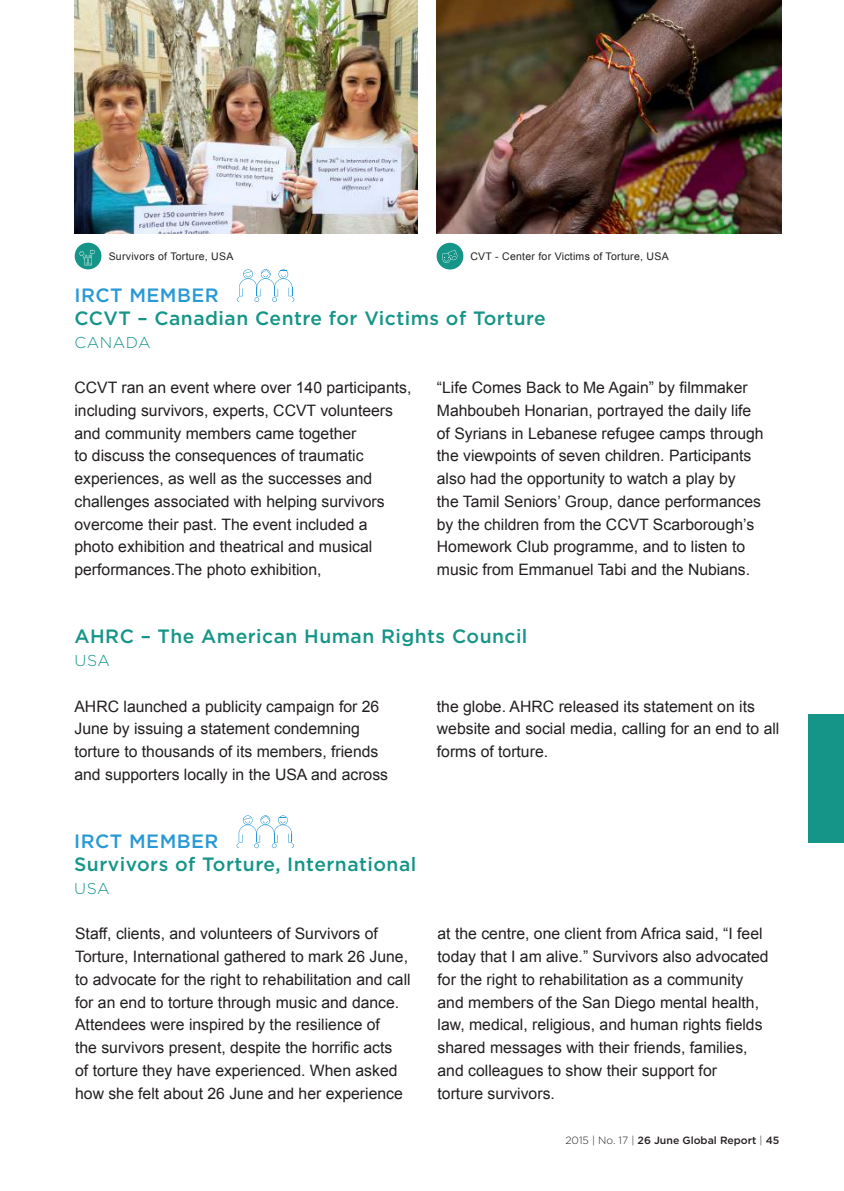
<style>
.page{position:relative;width:844px;height:1191px;background:#fff}
.page>*{position:absolute;margin:0;border:0;box-sizing:border-box;transform-origin:0 0}
.t1{font:500 19.25px "Gotham";letter-spacing:.025em;color:#159588}
.t2{font:500 19.25px "Gotham";letter-spacing:.025em;color:#2999d5}
.t3{font:15.75px/22.8px "Arial";color:#231f20}
.t4{font:300 15.75px "Gotham";letter-spacing:.04em;color:#159588}
.t5{font:10.5px "Arial";letter-spacing:.025em;color:#231f20}
.t6{font:500 10.5px "Gotham";color:#231f20}
.s1{font-weight:300}
</style>
<div class="page">
<svg style="left:237px;top:269px;width:57px;height:33px"></svg>
<svg style="left:236px;top:815px;width:58px;height:33px"></svg>
<img style="left:74px;top:0;width:343px;height:234px">
<img style="left:437px;top:0;width:344px;height:234px">
<div style="left:808px;top:714px;width:35px;height:128px;background:#159588"></div>
<div style="left:436px;top:243px;width:27px;height:26px;background:#159588;border-radius:50%"></div>
<svg style="left:442px;top:250px;width:16px;height:13px"></svg>
<div style="left:75px;top:243px;width:26px;height:26px;background:#159588;border-radius:50%"></div>
<svg style="left:79px;top:249px;width:15px;height:16px"></svg>
<p class="t5" style="left:109px;top:250px;width:126px">Survivors of Torture, USA</p>
<p class="t5" style="left:470px;top:250px;width:200px">CVT - Center for Victims of Torture, USA</p>
<p class="t2" style="left:74px;top:284px;width:146px">IRCT MEMBER</p>
<p class="t1" style="left:74px;top:307px;width:473px">CCVT – Canadian Centre for Victims of Torture</p>
<p class="t4" style="left:74px;top:333px;width:78px">CANADA</p>
<p class="t3" style="left:74px;top:376px;width:338px">CCVT ran an event where over 140 participants, including survivors, experts, CCVT volunteers and community members came together<br>to discuss the consequences of traumatic experiences, as well as the successes and challenges associated with helping survivors overcome their past. The event included a<br>photo exhibition and theatrical and musical performances.The photo exhibition,</p>
<p class="t3" style="left:437px;top:376px;width:328px">“Life Comes Back to Me Again” by filmmaker Mahboubeh Honarian, portrayed the daily life of Syrians in Lebanese refugee camps through the viewpoints of seven children. Participants also had the opportunity to watch a play by<br>the Tamil Seniors’ Group, dance performances by the children from the CCVT Scarborough’s Homework Club programme, and to listen to music from Emmanuel Tabi and the Nubians.</p>
<p class="t1" style="left:74px;top:625px;width:454px">AHRC – The American Human Rights Council</p>
<p class="t4" style="left:74px;top:652px;width:37px">USA</p>
<p class="t3" style="left:74px;top:695px;width:315px">AHRC launched a publicity campaign for 26<br>June by issuing a statement condemning torture to thousands of its members, friends and supporters locally in the USA and across</p>
<p class="t3" style="left:437px;top:695px;width:344px">the globe. AHRC released its statement on its website and social media, calling for an end to all forms of torture.</p>
<p class="t2" style="left:74px;top:830px;width:146px">IRCT MEMBER</p>
<p class="t1" style="left:74px;top:853px;width:343px">Survivors of Torture, International</p>
<p class="t4" style="left:74px;top:879px;width:37px">USA</p>
<p class="t3" style="left:75px;top:922px;width:337px">Staff, clients, and volunteers of Survivors of Torture, International gathered to mark 26 June, to advocate for the right to rehabilitation and call for an end to torture through music and dance.<br>Attendees were inspired by the resilience of<br>the survivors present, despite the horrific acts<br>of torture they have experienced. When asked how she felt about 26 June and her experience</p>
<p class="t3" style="left:437px;top:922px;width:332px">at the centre, one client from Africa said, “I feel today that I am alive.” Survivors also advocated for the right to rehabilitation as a community and members of the San Diego mental health, law, medical, religious, and human rights fields shared messages with their friends, families, and colleagues to show their support for<br>torture survivors.</p>
<p class="t6" style="left:565px;top:1134px;width:215px"><span class="s1">2015 | No. 17 |</span> 26 June Global Report <span class="s1">|</span> 45</p>
</div>
